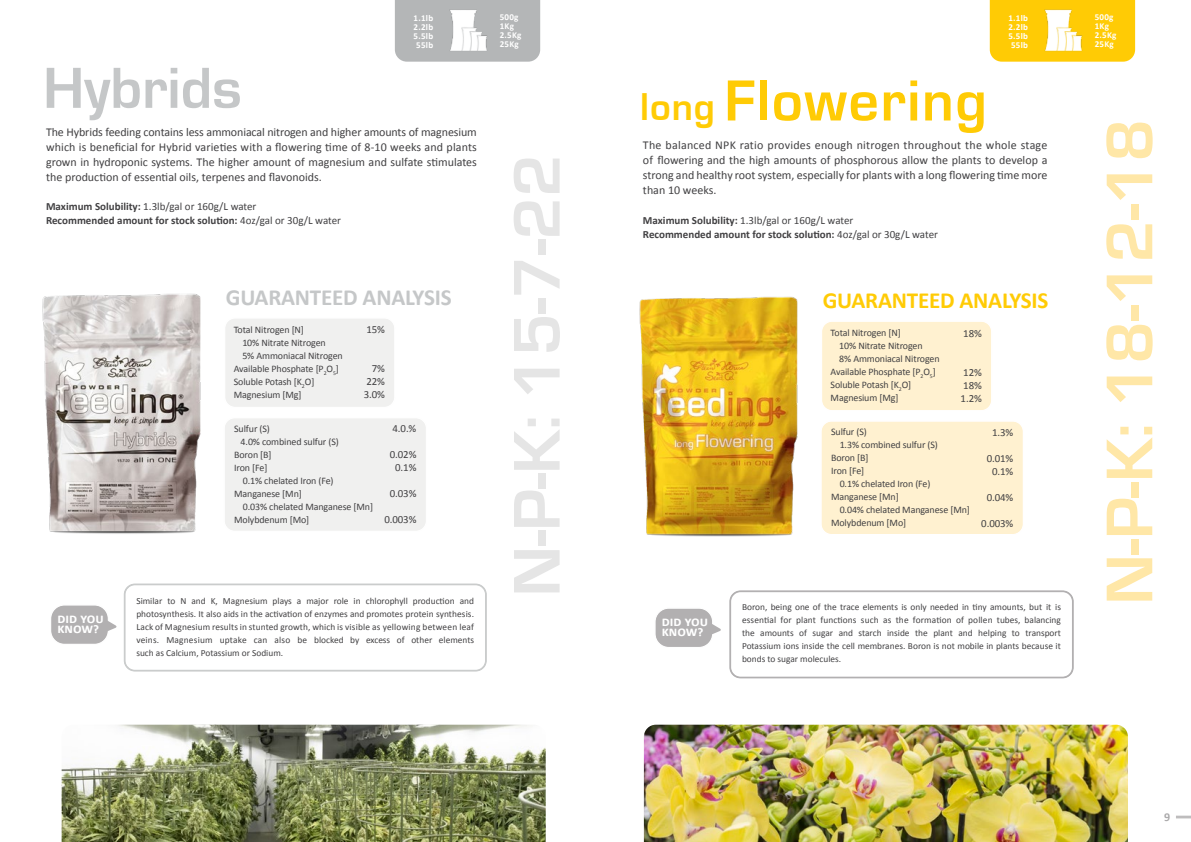
<style>
.page{position:relative;width:1191px;height:842px;background:#fff}
.page>*{position:absolute;margin:0;border:0;box-sizing:border-box;transform-origin:0 0}
.t1{font:700 68.4px "Eurostile";color:#ffe7a7}
.t2{font:700 68.4px "Eurostile";color:#e5e5e5}
.t3{font:700 60px "Eurostile";letter-spacing:.025em;color:#ffcb05}
.t4{font:700 60px "Eurostile";color:#c5c7c8}
.t5{font:700 23.1px "Calibri";letter-spacing:-.01em;color:#c5c7c8}
.t6{font:700 23.1px "Calibri";letter-spacing:-.01em;color:#ffcb05}
.t7{font:700 14.2px/10.7px "Calibri";color:#fff}
.t8{font:12px/15px "Calibri";color:#414042;text-align:justify}
.t9{font:700 12px "Calibri";color:#aaa9aa}
.t10{font:700 11px/14px "Calibri";color:#414042}
.t11{font:10.9px/13px "Calibri";letter-spacing:-.01em;color:#414042;text-align:justify}
.t12{font:10px "Calibri";letter-spacing:-.01em;color:#414042}
.t13{font:9.4px/13px "Calibri";color:#414042;text-align:justify}
.t14{font:700 9px/9px "Calibri";letter-spacing:.03em;color:#fff;text-align:justify}
.s1{font-weight:400}
.s2{font-size:40px}
</style>
<div class="page">
<svg style="left:1176px;top:816px;width:15px;height:3px"></svg>
<img style="left:42px;top:293px;width:159px;height:241px">
<div style="left:125px;top:584px;width:361px;height:87px;border:1px solid #cacccc;border-radius:10px"></div>
<div style="left:125px;top:585px;width:360px;height:85px;border:1px solid #cacccc;border-radius:10px"></div>
<div style="left:50px;top:604px;width:59px;height:41px;background:#b2b0b1;border-radius:14px"></div>
<div style="left:50px;top:604px;width:59px;height:41px;border:1px solid #fff;border-radius:14px"></div>
<div style="left:51px;top:605px;width:57px;height:39px;border:1px solid #fff;border-radius:14px"></div>
<svg style="left:103px;top:610px;width:14px;height:27px"></svg>
<div style="left:224px;top:318px;width:171px;height:90px;background:#f0f0ef;border-radius:11px"></div>
<div style="left:225px;top:318px;width:170px;height:89px;border:1px solid #fff;border-radius:10px"></div>
<div style="left:224px;top:417px;width:203px;height:115px;background:#f0f0ef;border-radius:11px"></div>
<div style="left:224px;top:417px;width:203px;height:115px;border:1px solid #fff;border-radius:11px"></div>
<div style="left:224px;top:418px;width:202px;height:113px;border:1px solid #fff;border-radius:10px"></div>
<img style="left:639px;top:296px;width:159px;height:241px">
<div style="left:730px;top:592px;width:342px;height:85px;border:1px solid #b2b0b1;border-radius:10px"></div>
<div style="left:654px;top:608px;width:59px;height:40px;background:#b2b0b1;border-radius:14px"></div>
<div style="left:654px;top:608px;width:59px;height:40px;border:1px solid #fff;border-radius:14px"></div>
<div style="left:655px;top:608px;width:57px;height:39px;border:1px solid #fff;border-radius:14px"></div>
<svg style="left:707px;top:613px;width:14px;height:27px"></svg>
<div style="left:821px;top:321px;width:171px;height:90px;background:#fff1d0;border-radius:11px"></div>
<div style="left:821px;top:321px;width:170px;height:90px;border:1px solid #fff;border-radius:10px"></div>
<div style="left:820px;top:421px;width:203px;height:114px;background:#fff1d0;border-radius:11px"></div>
<div style="left:821px;top:421px;width:202px;height:114px;border:1px solid #fff;border-radius:10px"></div>
<img style="left:62px;top:725px;width:484px;height:117px">
<img style="left:644px;top:725px;width:484px;height:117px">
<div style="left:395px;top:0;width:145px;height:62px;background:#b4b6b7"></div>
<img style="left:447px;top:6px;width:47px;height:45px">
<div style="left:989px;top:0;width:146px;height:62px;background:#ffcb05"></div>
<img style="left:1042px;top:6px;width:46px;height:45px">
<p class="t14" style="left:413px;top:13px;width:21px">1.1lb 2.2lb 5.5lb 55lb</p>
<p class="t14" style="left:500px;top:13px;width:23px;text-align:left">500g<br>1Kg<br>2.5Kg<br>25Kg</p>
<p class="t14" style="left:1008px;top:13px;width:21px">1.1lb 2.2lb 5.5lb 55lb</p>
<p class="t14" style="left:1094px;top:13px;width:23px;text-align:left">500g<br>1Kg<br>2.5Kg<br>25Kg</p>
<h2 class="t4" style="left:43px;top:55px;width:200px">Hybrids</h2>
<p class="t8" style="left:46px;top:125px;width:432px">The Hybrids feeding contains less ammoniacal nitrogen and higher amounts of magnesium which is beneficial for Hybrid varieties with a flowering time of 8-10 weeks and plants grown in hydroponic systems. The higher amount of magnesium and sulfate stimulates the production of essential oils, terpenes and flavonoids.</p>
<p class="t10" style="left:46px;top:200px;width:296px">Maximum Solubility: <span class="s1">1.3lb/gal or 160g/L water<br></span>Recommended amount for stock solution: <span class="s1">4oz/gal or 30g/L water</span></p>
<h3 class="t5" style="left:226px;top:283px;width:227px">GUARANTEED ANALYSIS</h3>
<h3 class="t7" style="left:57px;top:612px;width:48px">Did You<br>Know?</h3>
<p class="t12" style="left:234px;top:323px;width:72px">Total Nitrogen [N]</p>
<p class="t12" style="left:242px;top:336px;width:85px">10% Nitrate Nitrogen</p>
<p class="t12" style="left:242px;top:349px;width:102px">5% Ammoniacal Nitrogen</p>
<p class="t12" style="left:234px;top:362px;width:107px">Available Phosphate [P<sub>2</sub>O<sub>5</sub>]</p>
<p class="t12" style="left:234px;top:375px;width:82px">Soluble Potash [K<sub>2</sub>O]</p>
<p class="t12" style="left:234px;top:388px;width:69px">Magnesium [Mg]</p>
<p class="t12" style="left:234px;top:422px;width:37px">Sulfur (S)</p>
<p class="t12" style="left:241px;top:435px;width:100px">4.0% combined sulfur (S)</p>
<p class="t12" style="left:234px;top:448px;width:39px">Boron [B]</p>
<p class="t12" style="left:234px;top:461px;width:35px">Iron [Fe]</p>
<p class="t12" style="left:243px;top:474px;width:92px">0.1% chelated Iron (Fe)</p>
<p class="t12" style="left:234px;top:487px;width:69px">Manganese [Mn]</p>
<p class="t12" style="left:243px;top:500px;width:132px">0.03% chelated Manganese [Mn]</p>
<p class="t12" style="left:234px;top:513px;width:77px">Molybdenum [Mo]</p>
<p class="t11" style="left:366px;top:323px;width:20px">15%</p>
<p class="t11" style="left:364px;top:362px;width:23px;text-indent:8px">7% 22% 3.0%</p>
<p class="t11" style="left:392px;top:422px;width:25px">4.0.%</p>
<p class="t11" style="left:390px;top:448px;width:28px;text-align:center">0.02%<br>0.1%</p>
<p class="t11" style="left:390px;top:487px;width:28px">0.03%</p>
<p class="t11" style="left:384px;top:513px;width:34px">0.003%</p>
<p class="t13" style="left:136px;top:595px;width:339px">Similar to N and K, Magnesium plays a major role in chlorophyll production and photosynthesis. It also aids in the activation of enzymes and promotes protein synthesis.<br>Lack of Magnesium results in stunted growth, which is visible as yellowing between leaf veins. Magnesium uptake can also be blocked by excess of other elements such as Calcium, Potassium or Sodium.</p>
<h1 class="t2" style="left:500px;top:596px;width:444px;rotate:-90deg">N-P-K: 15-7-22</h1>
<h2 class="t3" style="left:640px;top:68px;width:348px"><span class="s2">long</span> Flowering</h2>
<p class="t8" style="left:643px;top:137px;width:406px">The balanced NPK ratio provides enough nitrogen throughout the whole stage of flowering and the high amounts of phosphorous allow the plants to develop a strong and healthy root system, especially for plants with a long flowering time more than 10 weeks.</p>
<p class="t10" style="left:643px;top:213px;width:296px">Maximum Solubility: <span class="s1">1.3lb/gal or 160g/L water<br></span>Recommended amount for stock solution: <span class="s1">4oz/gal or 30g/L water</span></p>
<h3 class="t6" style="left:823px;top:286px;width:227px">GUARANTEED ANALYSIS</h3>
<h3 class="t7" style="left:661px;top:616px;width:48px">Did You<br>Know?</h3>
<p class="t12" style="left:830px;top:326px;width:72px">Total Nitrogen [N]</p>
<p class="t12" style="left:839px;top:339px;width:85px">10% Nitrate Nitrogen</p>
<p class="t12" style="left:839px;top:352px;width:102px">8% Ammoniacal Nitrogen</p>
<p class="t12" style="left:830px;top:365px;width:107px">Available Phosphate [P<sub>2</sub>O<sub>5</sub>]</p>
<p class="t12" style="left:830px;top:378px;width:82px">Soluble Potash [K<sub>2</sub>O]</p>
<p class="t12" style="left:830px;top:391px;width:69px">Magnesium [Mg]</p>
<p class="t12" style="left:831px;top:425px;width:37px">Sulfur (S)</p>
<p class="t12" style="left:839px;top:438px;width:100px">1.3% combined sulfur (S)</p>
<p class="t12" style="left:831px;top:451px;width:39px">Boron [B]</p>
<p class="t12" style="left:831px;top:464px;width:35px">Iron [Fe]</p>
<p class="t12" style="left:839px;top:477px;width:92px">0.1% chelated Iron (Fe)</p>
<p class="t12" style="left:831px;top:490px;width:69px">Manganese [Mn]</p>
<p class="t12" style="left:839px;top:503px;width:132px">0.04% chelated Manganese [Mn]</p>
<p class="t12" style="left:831px;top:516px;width:77px">Molybdenum [Mo]</p>
<p class="t11" style="left:963px;top:327px;width:20px">18%</p>
<p class="t11" style="left:960px;top:366px;width:23px">12% 18% 1.2%</p>
<p class="t11" style="left:992px;top:426px;width:23px">1.3%</p>
<p class="t11" style="left:986px;top:452px;width:28px;text-align:center">0.01%<br>0.1%</p>
<p class="t11" style="left:986px;top:491px;width:28px">0.04%</p>
<p class="t11" style="left:981px;top:517px;width:34px">0.003%</p>
<p class="t13" style="left:742px;top:600px;width:320px">Boron, being one of the trace elements is only needed in tiny amounts, but it is essential for plant functions such as the formation of pollen tubes, balancing the amounts of sugar and starch inside the plant and helping to transport Potassium ions inside the cell membranes. Boron is not mobile in plants because it bonds to sugar molecules.</p>
<h1 class="t1" style="left:1092px;top:605px;width:487px;rotate:-90deg">N-P-K: 18-12-18</h1>
<p class="t9" style="left:1164px;top:809px;width:8px">9</p>
</div>
